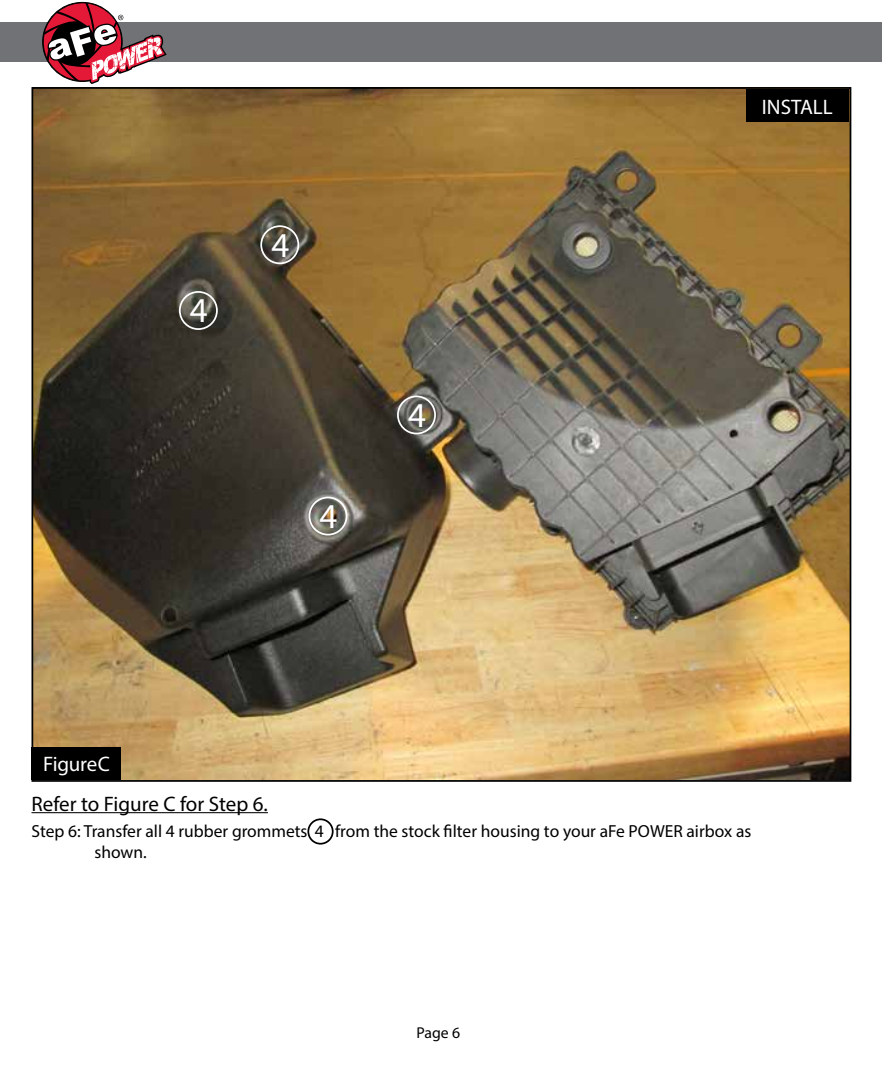
<style>
.page{position:relative;width:882px;height:1071px;background:#fff}
.page>*{position:absolute;margin:0;border:0;box-sizing:border-box;transform-origin:0 0}
.t1{font:35px "Myriad Pro";color:#fff}
.t2{font:21px "Myriad Pro";color:#000}
.t3{font:21px "Myriad Pro";letter-spacing:-.01em;color:#fff}
.t4{font:17.5px/21px "Myriad Pro";color:#000}
.t5{font:15.75px "Myriad Pro";color:#000}
</style>
<div class="page">
<div style="left:0;top:23px;width:882px;height:39px;background:#717275"></div>
<svg style="left:43px;top:3px;width:124px;height:81px"></svg>
<hr style="left:32px;top:812px;width:236px;height:1px;background:#000">
<img style="left:35px;top:90px;width:813px;height:689px">
<div style="left:32px;top:747px;width:89px;height:33px;background:#000"></div>
<div style="left:746px;top:89px;width:103px;height:33px;background:#000"></div>
<div style="left:307px;top:818px;width:27px;height:27px;border:2px solid #000;border-radius:50%"></div>
<div style="left:260px;top:225px;width:39px;height:39px;border:2px solid #fff;border-radius:50%"></div>
<div style="left:179px;top:291px;width:39px;height:39px;border:2px solid #fff;border-radius:50%"></div>
<div style="left:397px;top:396px;width:39px;height:38px;border:2px solid #fff;border-radius:50%"></div>
<div style="left:309px;top:497px;width:38px;height:39px;border:2px solid #fff;border-radius:50%"></div>
<h1 class="t1" style="left:190px;top:289px;width:19px">4</h1>
<h1 class="t1" style="left:271px;top:223px;width:19px">4</h1>
<h1 class="t1" style="left:320px;top:495px;width:19px">4</h1>
<h1 class="t1" style="left:408px;top:394px;width:19px">4</h1>
<p class="t3" style="left:762px;top:94px;width:72px">INSTALL</p>
<p class="t3" style="left:43px;top:751px;width:68px">Figure C</p>
<p class="t2" style="left:32px;top:791px;width:238px">Refer to Figure C for Step 6.</p>
<p class="t4" style="left:94px;top:820px;width:658px;text-indent:-63px">Step 6: Transfer all 4 rubber grommets 4 from the stock filter housing to your aFe POWER airbox as shown.</p>
<p class="t5" style="left:416px;top:1023px;width:45px">Page 6</p>
</div>
